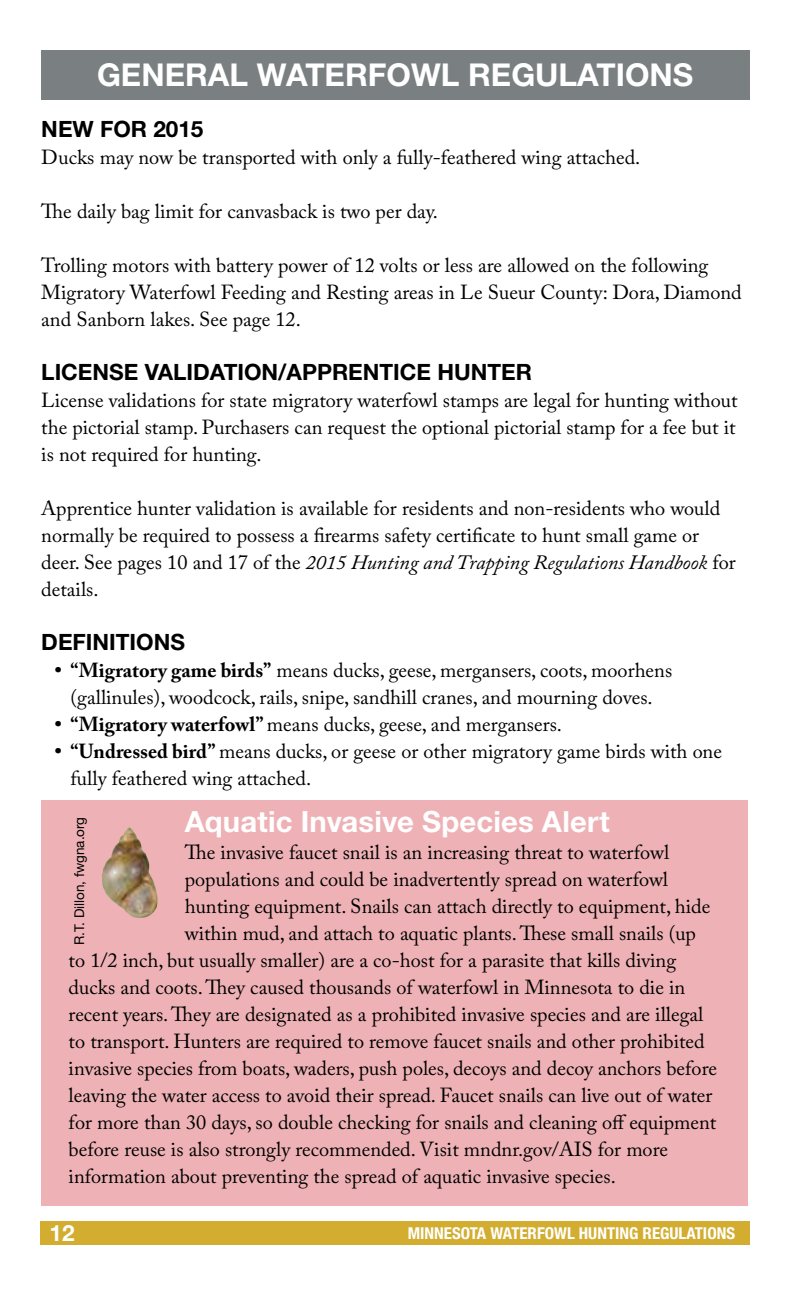
<style>
.page{position:relative;width:790px;height:1296px;background:#fff}
.page>*{position:absolute;margin:0;border:0;box-sizing:border-box;transform-origin:0 0}
.t1{font:700 31.5px "Helvetica Neue LT Std";color:#fff}
.t2{font:700 29.25px "Helvetica Neue LT Std";letter-spacing:.005em;color:#fff}
.t3{font:700 22.5px "Helvetica Neue LT Std";color:#000}
.t4{font:700 22.5px "Helvetica Neue LT Std";color:#fff}
.t5{font:20.25px/27px "Adobe Caslon Pro";color:#000}
.t6{font:700 condensed 16.43px "Helvetica Neue LT Std";color:#fff}
.t7{font:13.5px "Helvetica Neue LT Std";color:#000}
.s1{font-style:italic}
.s2{font-weight:700}
</style>
<div class="page">
<div style="left:42px;top:800px;width:706px;height:406px;background:#eeb2b6"></div>
<div style="left:40px;top:1221px;width:709px;height:24px;background:#d2ad2f"></div>
<div style="left:41px;top:51px;width:708px;height:49px;background:#7a7f81"></div>
<img style="left:102px;top:827px;width:56px;height:91px">
<h1 class="t1" style="left:97px;top:55px;width:598px">GENERAL WATERFOWL REGULATIONS</h1>
<p class="t3" style="left:41px;top:115px;width:164px">NEW FOR 2015</p>
<p class="t5" style="left:41px;top:143px;width:600px">Ducks may now be transported with only a fully-feathered wing attached.</p>
<p class="t5" style="left:41px;top:197px;width:398px">The daily bag limit for canvasback is two per day.</p>
<p class="t5" style="left:41px;top:251px;width:702px">Trolling motors with battery power of 12 volts or less are allowed on the following<br>Migratory Waterfowl Feeding and Resting areas in Le Sueur County: Dora, Diamond and Sanborn lakes. See page 12.</p>
<p class="t3" style="left:41px;top:358px;width:492px">LICENSE VALIDATION/APPRENTICE HUNTER</p>
<p class="t5" style="left:41px;top:386px;width:698px;text-align:justify">License validations for state migratory waterfowl stamps are legal for hunting without the pictorial stamp. Purchasers can request the optional pictorial stamp for a fee but it is not required for hunting.</p>
<p class="t5" style="left:41px;top:494px;width:696px">Apprentice hunter validation is available for residents and non-residents who would normally be required to possess a firearms safety certificate to hunt small game or deer. See pages 10 and 17 of the <span class="s1">2015 Hunting and Trapping Regulations Handbook</span> for details.</p>
<p class="t3" style="left:41px;top:628px;width:145px">DEFINITIONS</p>
<p class="t5" style="left:55px;top:656px;width:619px;text-align:center"><span class="s2">• “Migratory game birds”</span> means ducks, geese, mergansers, coots, moorhens (gallinules), woodcock, rails, snipe, sandhill cranes, and mourning doves.</p>
<p class="t5" style="left:55px;top:710px;width:509px"><span class="s2">• “Migratory waterfowl”</span> means ducks, geese, and mergansers.</p>
<p class="t5" style="left:71px;top:737px;width:653px;text-indent:-16px"><span class="s2">• “Undressed bird”</span> means ducks, or geese or other migratory game birds with one fully feathered wing attached.</p>
<h2 class="t2" style="left:185px;top:803px;width:426px">Aquatic Invasive Species Alert</h2>
<p class="t5" style="left:185px;top:839px;width:486px">The invasive faucet snail is an increasing threat to waterfowl</p>
<p class="t5" style="left:185px;top:866px;width:485px">populations and could be inadvertently spread on waterfowl</p>
<p class="t5" style="left:185px;top:893px;width:527px">hunting equipment. Snails can attach directly to equipment, hide</p>
<p class="t5" style="left:185px;top:920px;width:513px">within mud, and attach to aquatic plants. These small snails (up</p>
<p class="t5" style="left:69px;top:946px;width:609px">to 1/2 inch, but usually smaller) are a co-host for a parasite that kills diving</p>
<p class="t5" style="left:69px;top:973px;width:618px">ducks and coots. They caused thousands of waterfowl in Minnesota to die in</p>
<p class="t5" style="left:69px;top:1000px;width:636px">recent years. They are designated as a prohibited invasive species and are illegal</p>
<p class="t5" style="left:69px;top:1027px;width:637px">to transport. Hunters are required to remove faucet snails and other prohibited</p>
<p class="t5" style="left:69px;top:1054px;width:650px">invasive species from boats, waders, push poles, decoys and decoy anchors before</p>
<p class="t5" style="left:69px;top:1081px;width:645px">leaving the water access to avoid their spread. Faucet snails can live out of water</p>
<p class="t5" style="left:69px;top:1108px;width:649px">for more than 30 days, so double checking for snails and cleaning off equipment</p>
<p class="t5" style="left:69px;top:1135px;width:601px">before reuse is also strongly recommended. Visit mndnr.gov/AIS for more</p>
<p class="t5" style="left:69px;top:1162px;width:549px">information about preventing the spread of aquatic invasive species.</p>
<p class="t7" style="left:71px;top:945px;width:130px;rotate:-90deg">R.T. Dillon, fwgna.org</p>
<p class="t4" style="left:50px;top:1219px;width:27px">12</p>
<p class="t6" style="left:408px;top:1223px;width:329px">MINNESOTA WATERFOWL HUNTING REGULATIONS</p>
</div>
